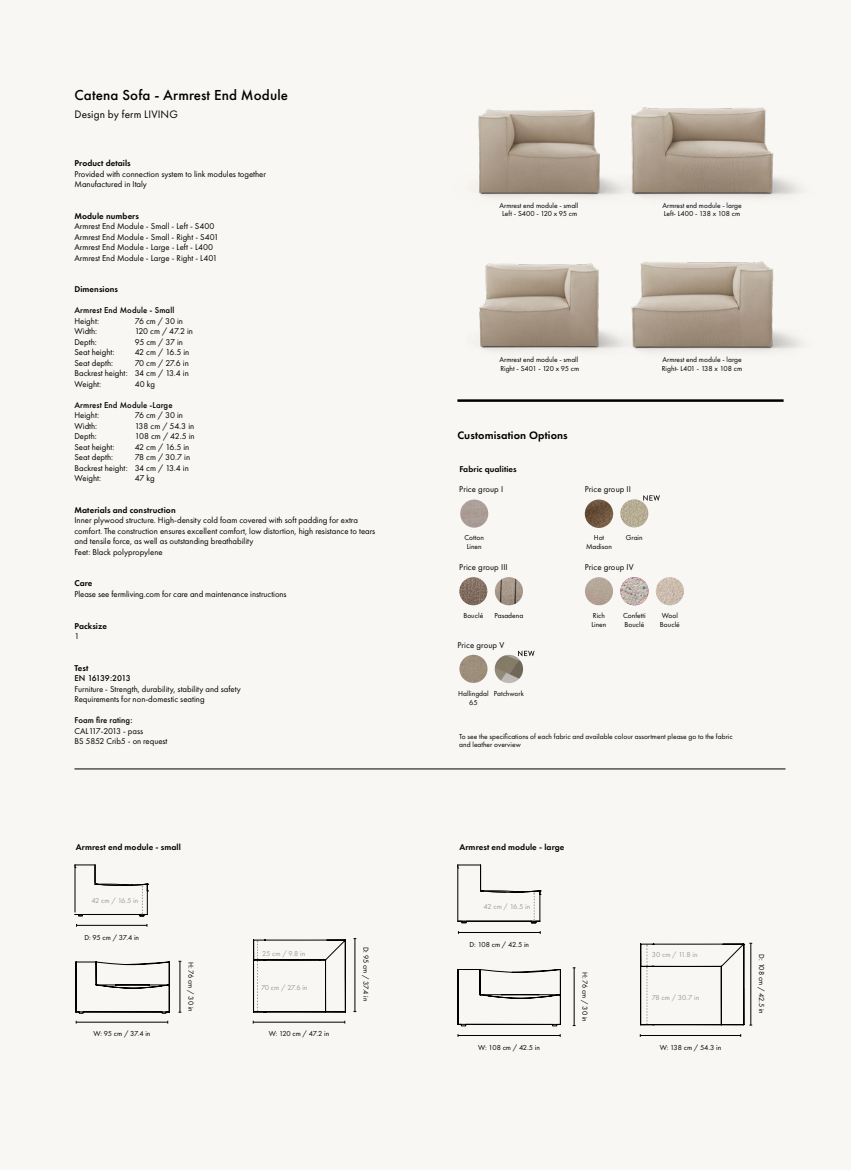
<style>
.page{position:relative;width:851px;height:1170px;background:#fff}
.page>*{position:absolute;margin:0;border:0;box-sizing:border-box;transform-origin:0 0}
.t1{font:500 15px "Futura PT";letter-spacing:.01em;color:#000}
.t2{font:600 11.25px "Futura PT";letter-spacing:.01em;color:#000}
.t3{font:11.25px "Futura PT";letter-spacing:.01em;color:#000}
.t4{font:8.75px/10.5px "Futura PT";color:#000}
.t5{font:600 8.75px "Futura PT";letter-spacing:.01em;color:#000}
.t6{font:500 8.75px "Futura PT";letter-spacing:.01em;color:#000}
.t7{font:500 8.75px "Futura PT";letter-spacing:-.085em;color:#000}
.t8{font:7.5px/8.8px "Futura PT";color:#000}
.t9{font:7.5px "Futura PT";color:#9d9d9c}
</style>
<div class="page">
<div style="left:0;top:0;width:850px;height:1169px;background:#f9f7f4"></div>
<img style="left:495px;top:577px;width:28px;height:28px;border-radius:14px">
<img style="left:655px;top:577px;width:28px;height:28px;border-radius:14px">
<img style="left:585px;top:577px;width:28px;height:28px;border-radius:14px">
<img style="left:620px;top:577px;width:28px;height:28px;border-radius:14px">
<img style="left:459px;top:577px;width:28px;height:28px;border-radius:14px">
<img style="left:460px;top:499px;width:28px;height:28px;border-radius:14px">
<img style="left:584px;top:499px;width:29px;height:29px;border-radius:14px">
<img style="left:620px;top:499px;width:28px;height:28px;border-radius:14px">
<svg style="left:643px;top:495px;width:16px;height:5px"></svg>
<img style="left:459px;top:654px;width:28px;height:29px;border-radius:14px">
<img style="left:494px;top:654px;width:29px;height:29px;border-radius:14px">
<svg style="left:518px;top:650px;width:16px;height:6px"></svg>
<hr style="left:74px;top:768px;width:711px;height:1px;background:#000">
<img style="left:478px;top:109px;width:118px;height:88px">
<img style="left:479px;top:263px;width:120px;height:88px">
<img style="left:596px;top:107px;width:204px;height:91px">
<img style="left:599px;top:261px;width:201px;height:91px">
<hr style="left:458px;top:1035px;width:102px;height:1px;background:#000">
<hr style="left:458px;top:932px;width:82px;height:1px;background:#000">
<hr style="left:640px;top:1035px;width:100px;height:1px;background:#000">
<svg style="left:457px;top:864px;width:84px;height:59px"></svg>
<svg style="left:457px;top:969px;width:104px;height:57px"></svg>
<svg style="left:640px;top:942px;width:112px;height:83px"></svg>
<hr style="left:573px;top:967px;width:1px;height:58px;background:#000">
<hr style="left:76px;top:924px;width:71px;height:1px;background:#000">
<svg style="left:74px;top:864px;width:74px;height:52px"></svg>
<hr style="left:76px;top:1021px;width:92px;height:1px;background:#000">
<hr style="left:180px;top:961px;width:1px;height:51px;background:#000">
<svg style="left:75px;top:961px;width:95px;height:52px"></svg>
<hr style="left:253px;top:1021px;width:92px;height:1px;background:#000">
<hr style="left:354px;top:938px;width:1px;height:73px;background:#000">
<svg style="left:253px;top:939px;width:93px;height:73px"></svg>
<hr style="left:457px;top:399px;width:326px;height:3px;background:#000">
<h1 class="t1" style="left:74px;top:86px;width:215px">Catena Sofa - Armrest End Module</h1>
<p class="t3" style="left:74px;top:107px;width:105px">Design by ferm LIVING</p>
<p class="t5" style="left:74px;top:158px;width:58px">Product details</p>
<p class="t4" style="left:74px;top:168px;width:193px">Provided with connection system to link modules together<br>Manufactured in Italy</p>
<p class="t5" style="left:74px;top:210px;width:66px">Module numbers</p>
<p class="t4" style="left:74px;top:221px;width:146px">Armrest End Module - Small - Left - S400<br>Armrest End Module - Small - Right - S401<br>Armrest End Module - Large - Left - L400<br>Armrest End Module - Large - Right - L401</p>
<p class="t5" style="left:74px;top:284px;width:45px">Dimensions</p>
<p class="t6" style="left:74px;top:305px;width:101px">Armrest End Module - Small</p>
<p class="t4" style="left:74px;top:315px;width:26px">Height:</p>
<p class="t4" style="left:135px;top:315px;width:50px">76 cm / 30 in</p>
<p class="t4" style="left:74px;top:326px;width:24px">Width:</p>
<p class="t4" style="left:135px;top:326px;width:60px">120 cm / 47.2 in</p>
<p class="t4" style="left:74px;top:336px;width:24px">Depth:</p>
<p class="t4" style="left:135px;top:336px;width:50px">95 cm / 37 in</p>
<p class="t4" style="left:74px;top:347px;width:42px">Seat height:</p>
<p class="t4" style="left:135px;top:347px;width:56px">42 cm / 16.5 in</p>
<p class="t4" style="left:74px;top:357px;width:40px">Seat depth:</p>
<p class="t4" style="left:74px;top:357px;width:116px;text-align:justify;text-indent:60px">70 cm / 27.6 in Backrest height: 34 cm / 13.4 in Weight:</p>
<p class="t4" style="left:135px;top:378px;width:22px">40 kg</p>
<p class="t6" style="left:74px;top:399px;width:100px">Armrest End Module -Large</p>
<p class="t4" style="left:74px;top:410px;width:26px">Height:</p>
<p class="t4" style="left:135px;top:410px;width:50px">76 cm / 30 in</p>
<p class="t4" style="left:74px;top:420px;width:24px">Width:</p>
<p class="t4" style="left:135px;top:420px;width:61px">138 cm / 54.3 in</p>
<p class="t4" style="left:74px;top:431px;width:24px">Depth:</p>
<p class="t4" style="left:135px;top:431px;width:61px">108 cm / 42.5 in</p>
<p class="t4" style="left:74px;top:441px;width:42px">Seat height:</p>
<p class="t4" style="left:135px;top:441px;width:56px">42 cm / 16.5 in</p>
<p class="t4" style="left:74px;top:452px;width:40px">Seat depth:</p>
<p class="t4" style="left:74px;top:452px;width:117px;text-indent:60px">78 cm / 30.7 in<br>Backrest height: 34 cm / 13.4 in<br>Weight:</p>
<p class="t4" style="left:135px;top:473px;width:22px">47 kg</p>
<p class="t5" style="left:74px;top:504px;width:103px">Materials and construction</p>
<p class="t4" style="left:74px;top:515px;width:302px">Inner plywood structure. High-density cold foam covered with soft padding for extra comfort. The construction ensures excellent comfort, low distortion, high resistance to tears and tensile force, as well as outstanding breathability<br>Feet: Black polypropylene</p>
<p class="t5" style="left:74px;top:578px;width:20px">Care</p>
<p class="t4" style="left:74px;top:588px;width:214px">Please see fermliving.com for care and maintenance instructions</p>
<p class="t5" style="left:74px;top:620px;width:34px">Packsize</p>
<p class="t4" style="left:74px;top:630px;width:6px">1</p>
<p class="t5" style="left:74px;top:662px;width:16px">Test</p>
<p class="t7" style="left:74px;top:672px;width:58px">EN 16139:2013</p>
<p class="t4" style="left:74px;top:683px;width:168px">Furniture - Strength, durability, stability and safety<br>Requirements for non-domestic seating</p>
<p class="t6" style="left:74px;top:714px;width:59px">Foam fire rating:</p>
<p class="t4" style="left:74px;top:725px;width:94px">CAL117-2013 - pass<br>BS 5852 Crib5 - on request</p>
<p class="t5" style="left:76px;top:842px;width:106px">Armrest end module - small</p>
<p class="t9" style="left:91px;top:895px;width:48px">42 cm / 16.5 in</p>
<p class="t8" style="left:84px;top:932px;width:56px">D: 95 cm / 37.4 in</p>
<p class="t8" style="left:93px;top:1029px;width:59px">W: 95 cm / 37.4 in</p>
<p class="t8" style="left:195px;top:961px;width:51px;rotate:90deg">H: 76 cm / 30 in</p>
<p class="t9" style="left:262px;top:949px;width:45px">25 cm / 9.8 in</p>
<p class="t8" style="left:370px;top:946px;width:56px;rotate:90deg">D: 95 cm / 37.4 in</p>
<p class="t9" style="left:261px;top:982px;width:48px">70 cm / 27.6 in</p>
<p class="t8" style="left:269px;top:1029px;width:62px">W: 120 cm / 47.2 in</p>
<p class="t8" style="left:499px;top:201px;width:80px;text-align:center">Armrest end module - small<br>Left - S400 - 120 x 95 cm</p>
<p class="t8" style="left:662px;top:201px;width:81px">Armrest end module - large<br>Left- L400 - 138 x 108 cm</p>
<p class="t8" style="left:499px;top:355px;width:81px">Armrest end module - small<br>Right - S401 - 120 x 95 cm</p>
<p class="t8" style="left:661px;top:355px;width:82px">Armrest end module - large<br>Right- L401 - 138 x 108 cm</p>
<p class="t2" style="left:457px;top:428px;width:112px">Customisation Options</p>
<p class="t5" style="left:459px;top:463px;width:59px">Fabric qualities</p>
<p class="t4" style="left:459px;top:484px;width:45px">Price group I</p>
<p class="t8" style="left:464px;top:533px;width:21px;text-align:center">Cotton<br>Linen</p>
<p class="t4" style="left:584px;top:484px;width:48px">Price group II</p>
<p class="t8" style="left:586px;top:533px;width:27px;text-align:center">Hot<br>Madison</p>
<p class="t8" style="left:625px;top:533px;width:18px">Grain</p>
<p class="t4" style="left:459px;top:562px;width:50px">Price group III</p>
<p class="t4" style="left:584px;top:562px;width:50px">Price group IV</p>
<p class="t8" style="left:463px;top:611px;width:21px">Bouclé</p>
<p class="t8" style="left:591px;top:611px;width:16px">Rich<br>Linen</p>
<p class="t8" style="left:623px;top:611px;width:24px">Confetti<br>Bouclé</p>
<p class="t8" style="left:494px;top:611px;width:30px">Pasadena</p>
<p class="t8" style="left:660px;top:611px;width:21px">Wool<br>Bouclé</p>
<p class="t4" style="left:457px;top:639px;width:48px">Price group V</p>
<p class="t8" style="left:458px;top:688px;width:32px;text-align:center">Hallingdal<br>65</p>
<p class="t8" style="left:494px;top:688px;width:32px">Patchwork</p>
<p class="t8" style="left:459px;top:731px;width:275px">To see the specifications of each fabric and available colour assortment please go to the fabric and leather overview</p>
<p class="t5" style="left:459px;top:842px;width:106px">Armrest end module - large</p>
<p class="t9" style="left:483px;top:902px;width:48px">42 cm / 16.5 in</p>
<p class="t8" style="left:469px;top:939px;width:61px">D: 108 cm / 42.5 in</p>
<p class="t8" style="left:478px;top:1042px;width:63px">W: 108 cm / 42.5 in</p>
<p class="t8" style="left:589px;top:971px;width:51px;rotate:90deg">H: 76 cm / 30 in</p>
<p class="t9" style="left:651px;top:950px;width:47px">30 cm / 11.8 in</p>
<p class="t9" style="left:651px;top:992px;width:49px">78 cm / 30.7 in</p>
<p class="t8" style="left:659px;top:1042px;width:63px">W: 138 cm / 54.3 in</p>
<p class="t8" style="left:766px;top:954px;width:61px;rotate:90deg">D: 108 cm / 42.5 in</p>
</div>
